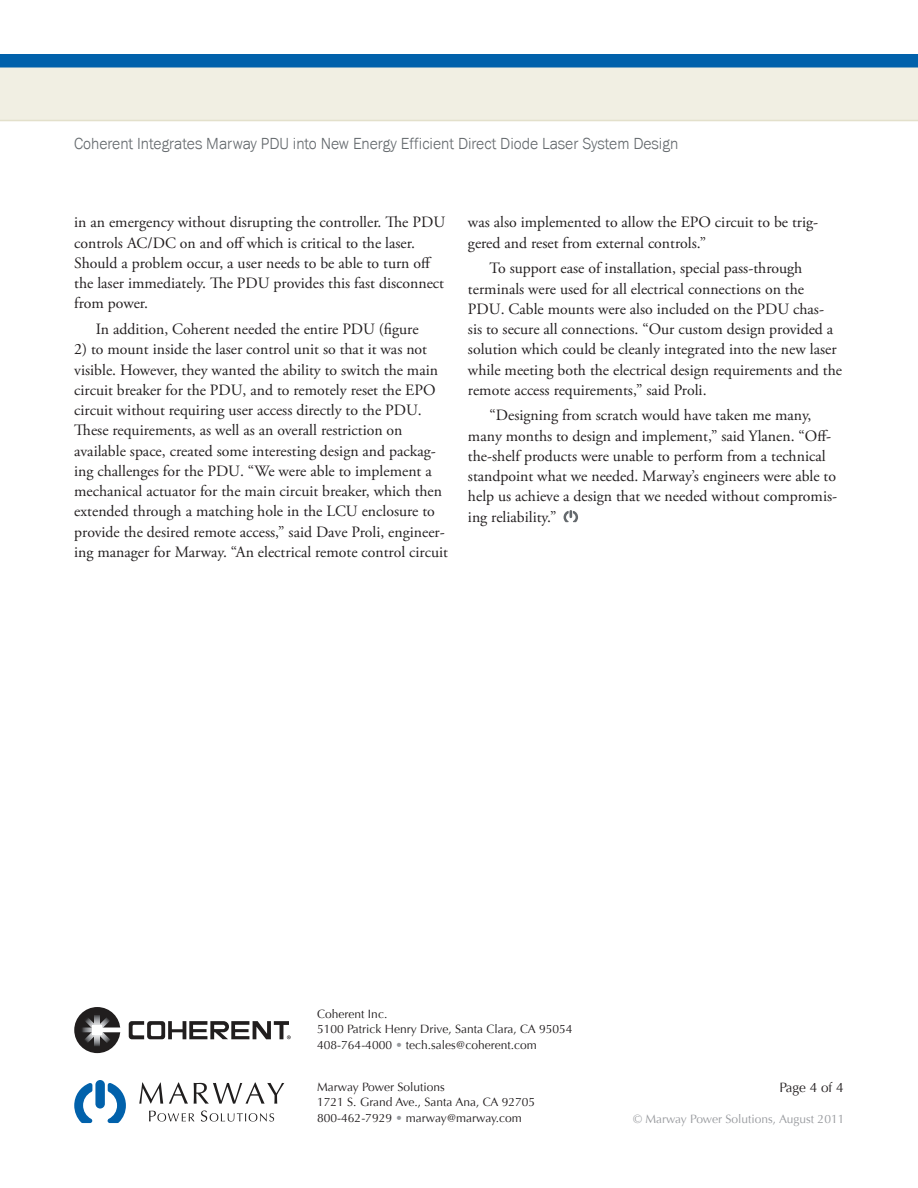
<style>
.page{position:relative;width:918px;height:1188px;background:#fff}
.page>*{position:absolute;margin:0;border:0;box-sizing:border-box;transform-origin:0 0}
.t1{font:300 16.5px "Franklin Got URWT";color:#64696d;scale:.95 1}
.Body_Indented{font:15.75px/20.2px "Adobe Garamond Pro";color:#231f20}
.t2{font:13.5px "Optima";color:#231f20}
.t3{font:12px "Optima";color:#231f20}
.t4{font:12px "Optima";color:#989a9e}
.s1{color:#989a9e}
</style>
<div class="page">
<div style="left:0;top:68px;width:918px;height:53px;background:#f1efe3"></div>
<div style="left:0;top:54px;width:918px;height:14px;background:#0161ab"></div>
<div style="left:74px;top:1007px;width:46px;height:46px;background:#211e1e;border-radius:50%"></div>
<svg style="left:129px;top:1021px;width:15px;height:18px"></svg>
<svg style="left:147px;top:1021px;width:18px;height:18px"></svg>
<div style="left:151px;top:1025px;width:10px;height:11px;background:#fff"></div>
<svg style="left:95px;top:1015px;width:5px;height:31px"></svg>
<svg style="left:84px;top:1017px;width:27px;height:26px"></svg>
<svg style="left:82px;top:1028px;width:38px;height:4px"></svg>
<div style="left:92px;top:1025px;width:10px;height:10px;background:#fff"></div>
<svg style="left:168px;top:1021px;width:123px;height:18px"></svg>
<svg style="left:139px;top:1082px;width:24px;height:22px"></svg>
<svg style="left:169px;top:1082px;width:19px;height:22px"></svg>
<svg style="left:194px;top:1082px;width:90px;height:22px"></svg>
<svg style="left:149px;top:1111px;width:46px;height:11px"></svg>
<svg style="left:201px;top:1111px;width:73px;height:11px"></svg>
<svg style="left:74px;top:1083px;width:18px;height:40px"></svg>
<svg style="left:104px;top:1083px;width:22px;height:40px"></svg>
<div style="left:95px;top:1080px;width:10px;height:29px;background:#0161ab;border-radius:5px"></div>
<svg style="left:564px;top:510px;width:14px;height:12px"></svg>
<p class="t1" style="left:74px;top:134px;width:637px">Coherent Integrates Marway PDU into New Energy Efficient Direct Diode Laser System Design</p>
<p class="Body_Indented" style="left:74px;top:213px;width:372px">in an emergency without disrupting the controller. The PDU controls AC/DC on and off which is critical to the laser.<br>Should a problem occur, a user needs to be able to turn off the laser immediately. The PDU provides this fast disconnect from power.</p>
<p class="Body_Indented" style="left:96px;top:320px;width:324px">In addition, Coherent needed the entire PDU (figure</p>
<p class="Body_Indented" style="left:74px;top:340px;width:375px">2) to mount inside the laser control unit so that it was not visible. However, they wanted the ability to switch the main circuit breaker for the PDU, and to remotely reset the EPO circuit without requiring user access directly to the PDU.<br>These requirements, as well as an overall restriction on available space, created some interesting design and packag&shy;ing challenges for the PDU. “We were able to implement a mechanical actuator for the main circuit breaker, which then extended through a matching hole in the LCU enclosure to provide the desired remote access,” said Dave Proli, engineer&shy;ing manager for Marway. “An electrical remote control circuit</p>
<p class="Body_Indented" style="left:468px;top:213px;width:352px">was also implemented to allow the EPO circuit to be trig&shy;gered and reset from external controls.”</p>
<p class="Body_Indented" style="left:468px;top:259px;width:376px;text-indent:22px">To support ease of installation, special pass-through terminals were used for all electrical connections on the PDU. Cable mounts were also included on the PDU chas&shy;sis to secure all connections. “Our custom design provided a solution which could be cleanly integrated into the new laser while meeting both the electrical design requirements and the remote access requirements,” said Proli.</p>
<p class="Body_Indented" style="left:468px;top:406px;width:371px;text-indent:22px">“Designing from scratch would have taken me many, many months to design and implement,” said Ylanen. “Off&shy;the-shelf products were unable to perform from a technical standpoint what we needed. Marway’s engineers were able to help us achieve a design that we needed without compromis&shy;ing reliability.”</p>
<p class="t3" style="left:317px;top:1007px;width:72px">Coherent Inc.</p>
<p class="t3" style="left:317px;top:1022px;width:257px">5100 Patrick Henry Drive, Santa Clara, CA 95054</p>
<p class="t3" style="left:317px;top:1038px;width:221px">408-764-4000 <span class="s1">•</span> tech.sales@coherent.com</p>
<p class="t3" style="left:317px;top:1080px;width:129px">Marway Power Solutions</p>
<p class="t3" style="left:317px;top:1095px;width:219px">1721 S. Grand Ave., Santa Ana, CA 92705</p>
<p class="t3" style="left:317px;top:1110px;width:206px">800-462-7929 <span class="s1">•</span> marway@marway.com</p>
<p class="t2" style="left:779px;top:1080px;width:66px">Page 4 of 4</p>
<p class="t4" style="left:633px;top:1112px;width:213px">© Marway Power Solutions, August 2011</p>
</div>
